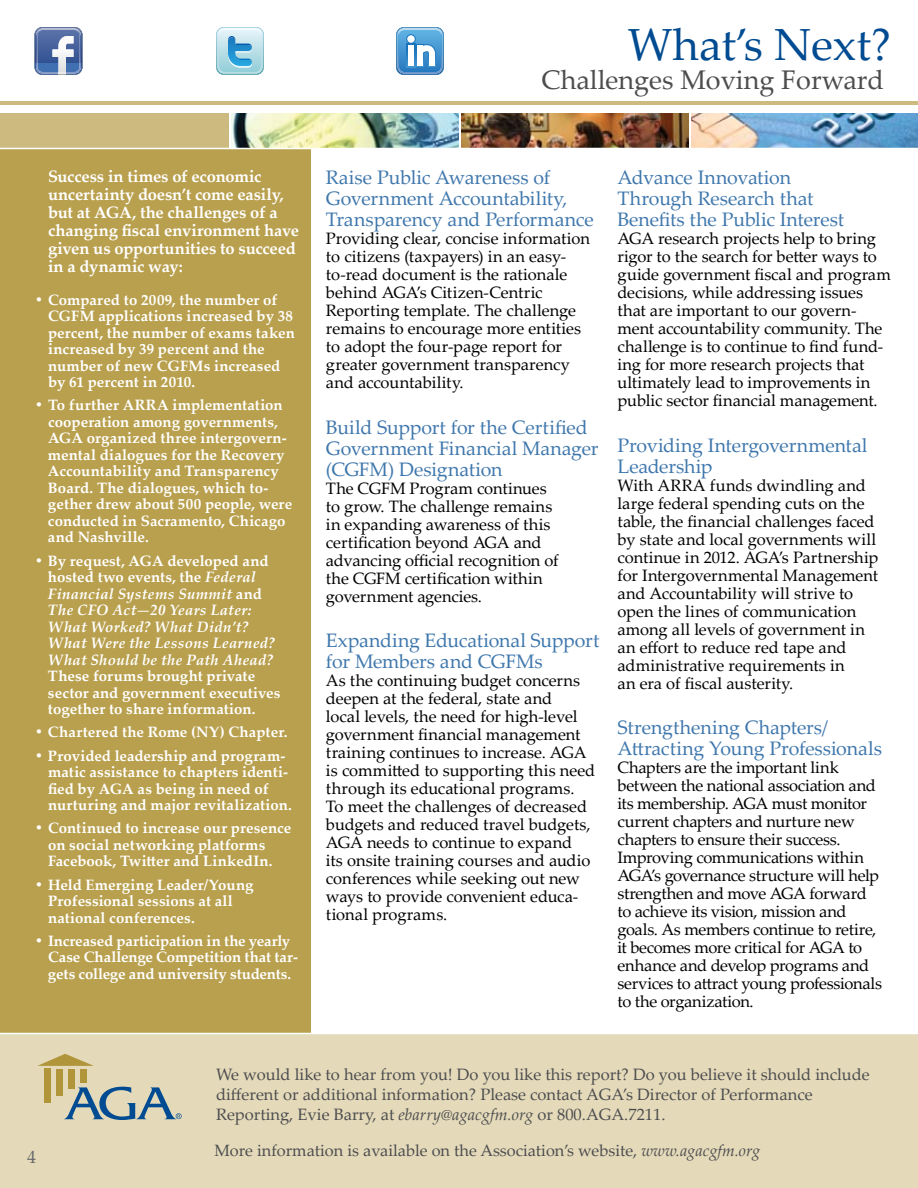
<style>
.page{position:relative;width:918px;height:1188px;background:#fff}
.page>*{position:absolute;margin:0;border:0;box-sizing:border-box;transform-origin:0 0}
.t1{font:45px "Palatino Linotype";color:#004b91}
.t2{font:27px "Palatino Linotype";color:#4d4d4f}
.t3{font:19.5px/21px "Palatino Linotype";letter-spacing:-.01em;color:#4078ad}
.t4{font:18px "Palatino Linotype";color:#696a6c}
.t5{font:16.5px/18px "Palatino Linotype";letter-spacing:-.005em;color:#000}
.t6{font:16.5px/19.8px "Palatino Linotype";color:#4d4d4f}
.t7{font:700 16.5px/18px "Palatino Linotype";letter-spacing:-.01em;color:#fff}
.t8{font:16.35px "Palatino Linotype";color:#4d4d4f}
.t9{font:700 15px/16.5px "Palatino Linotype";letter-spacing:.005em;color:#fff}
.t10{font:italic 700 15px/16.5px "Palatino Linotype";letter-spacing:.02em;color:#fff}
.s1{font-style:normal}
.s2{font-style:italic}
</style>
<div class="page">
<div style="left:0;top:149px;width:310px;height:885px;background:#b9a04e"></div>
<div style="left:0;top:1034px;width:918px;height:154px;background:#e4daba"></div>
<hr style="left:0;top:101px;width:918px;height:4px;background:#ccba7f">
<div style="left:0;top:113px;width:229px;height:36px;background:#ccba7f"></div>
<img style="left:691px;top:113px;width:227px;height:35px">
<div style="left:44px;top:1069px;width:7px;height:34px;background:#b1953a"></div>
<svg style="left:37px;top:1054px;width:57px;height:12px"></svg>
<div style="left:56px;top:1069px;width:6px;height:26px;background:#b1953a"></div>
<div style="left:68px;top:1069px;width:6px;height:19px;background:#b1953a"></div>
<div style="left:80px;top:1069px;width:6px;height:13px;background:#b1953a"></div>
<svg style="left:64px;top:1087px;width:118px;height:33px"></svg>
<img style="left:231px;top:113px;width:228px;height:35px">
<img style="left:461px;top:113px;width:227px;height:35px">
<hr style="left:0;top:148px;width:918px;height:1px;background:#fff">
<hr style="left:0;top:1033px;width:918px;height:1px;background:#fff">
<svg style="left:34px;top:27px;width:48px;height:48px"></svg>
<img style="left:36px;top:28px;width:45px;height:9px">
<svg style="left:216px;top:27px;width:48px;height:48px;background:#a0d1e3"></svg>
<svg style="left:396px;top:27px;width:48px;height:48px"></svg>
<div style="left:407px;top:35px;width:8px;height:8px;background:#fff;border-radius:50%"></div>
<h1 class="t1" style="left:628px;top:13px;width:265px">What’s Next?</h1>
<h2 class="t2" style="left:542px;top:61px;width:344px">Challenges Moving Forward</h2>
<p class="t7" style="left:48px;top:166px;width:253px">Success in times of economic uncertainty doesn’t come easily, but at AGA, the challenges of a changing fiscal environment have given us opportunities to succeed in a dynamic way:</p>
<p class="t9" style="left:48px;top:291px;width:248px;text-indent:-14px">• Compared to 2009, the number of<br>CGFM applications increased by 38 percent, the number of exams taken increased by 39 percent and the number of new CGFMs increased by 61 percent in 2010.</p>
<p class="t9" style="left:48px;top:396px;width:246px;text-indent:-13px">• To further ARRA implementation cooperation among governments,<br>AGA organized three intergovern&shy;mental dialogues for the Recovery<br>Accountability and Transparency<br>Board. The dialogues, which to&shy;gether drew about 500 people, were conducted in Sacramento, Chicago and Nashville.</p>
<p class="t10" style="left:48px;top:552px;width:228px;text-indent:-14px"><span class="s1">• By request, AGA developed and hosted two events, the</span> Federal<br>Financial Systems Summit <span class="s1">and<br></span>The CFO Act—20 Years Later:<br>What Worked? What Didn’t?<br>What Were the Lessons Learned?<br>What Should be the Path Ahead?</p>
<p class="t9" style="left:48px;top:667px;width:234px">These forums brought private sector and government executives together to share information.</p>
<p class="t9" style="left:34px;top:723px;width:255px">• Chartered the Rome (NY) Chapter.</p>
<p class="t9" style="left:48px;top:747px;width:245px;text-indent:-14px">• Provided leadership and program&shy;matic assistance to chapters identi&shy;fied by AGA as being in need of nurturing and major revitalization.</p>
<p class="t9" style="left:48px;top:819px;width:245px;text-indent:-14px">• Continued to increase our presence on social networking platforms<br>Facebook, Twitter and LinkedIn.</p>
<p class="t9" style="left:48px;top:876px;width:207px;text-indent:-14px">• Held Emerging Leader/Young<br>Professional sessions at all national conferences.</p>
<p class="t9" style="left:48px;top:932px;width:252px;text-indent:-13px">• Increased participation in the yearly<br>Case Challenge Competition that tar&shy;gets college and university students.</p>
<p class="t3" style="left:326px;top:166px;width:269px">Raise Public Awareness of<br>Government Accountability,<br>Transparency and Performance</p>
<p class="t5" style="left:326px;top:229px;width:266px">Providing clear, concise information to citizens (taxpayers) in an easy&shy;to-read document is the rationale behind AGA’s Citizen-Centric Reporting template. The challenge remains to encourage more entities to adopt the four-page report for greater government transparency and accountability.</p>
<p class="t3" style="left:326px;top:416px;width:274px">Build Support for the Certified<br>Government Financial Manager (CGFM) Designation</p>
<p class="t5" style="left:326px;top:478px;width:234px">The CGFM Program continues to grow. The challenge remains in expanding awareness of this certification beyond AGA and advancing official recognition of the CGFM certification within government agencies.</p>
<p class="t3" style="left:326px;top:629px;width:275px">Expanding Educational Support for Members and CGFMs</p>
<p class="t5" style="left:326px;top:671px;width:271px">As the continuing budget concerns deepen at the federal, state and<br>local levels, the need for high-level government financial management training continues to increase. AGA is committed to supporting this need through its educational programs.<br>To meet the challenges of decreased budgets and reduced travel budgets, AGA needs to continue to expand<br>its onsite training courses and audio conferences while seeking out new ways to provide convenient educa&shy;tional programs.</p>
<p class="t3" style="left:618px;top:166px;width:228px">Advance Innovation<br>Through Research that<br>Benefits the Public Interest</p>
<p class="t5" style="left:618px;top:229px;width:275px">AGA research projects help to bring rigor to the search for better ways to guide government fiscal and program decisions, while addressing issues that are important to our govern&shy;ment accountability community. The challenge is to continue to find fund&shy;ing for more research projects that ultimately lead to improvements in public sector financial management.</p>
<p class="t3" style="left:618px;top:434px;width:252px">Providing Intergovernmental<br>Leadership</p>
<p class="t5" style="left:618px;top:475px;width:263px">With ARRA funds dwindling and large federal spending cuts on the table, the financial challenges faced by state and local governments will continue in 2012. AGA’s Partnership for Intergovernmental Management and Accountability will strive to open the lines of communication among all levels of government in an effort to reduce red tape and administrative requirements in<br>an era of fiscal austerity.</p>
<p class="t3" style="left:618px;top:716px;width:266px">Strengthening Chapters/<br>Attracting Young Professionals</p>
<p class="t5" style="left:618px;top:758px;width:266px">Chapters are the important link between the national association and its membership. AGA must monitor current chapters and nurture new chapters to ensure their success.<br>Improving communications within AGA’s governance structure will help strengthen and move AGA forward to achieve its vision, mission and goals. As members continue to retire, it becomes more critical for AGA to enhance and develop programs and services to attract young professionals to the organization.</p>
<p class="t4" style="left:27px;top:1144px;width:10px">4</p>
<p class="t6" style="left:216px;top:1064px;width:655px">We would like to hear from you! Do you like this report? Do you believe it should include different or additional information? Please contact AGA’s Director of Performance<br>Reporting, Evie Barry, at <span class="s2">ebarry@agacgfm.org</span> or 800.AGA.7211.</p>
<p class="t8" style="left:214px;top:1139px;width:547px">More information is available on the Association’s website, <span class="s2">www.agacgfm.org</span></p>
</div>
